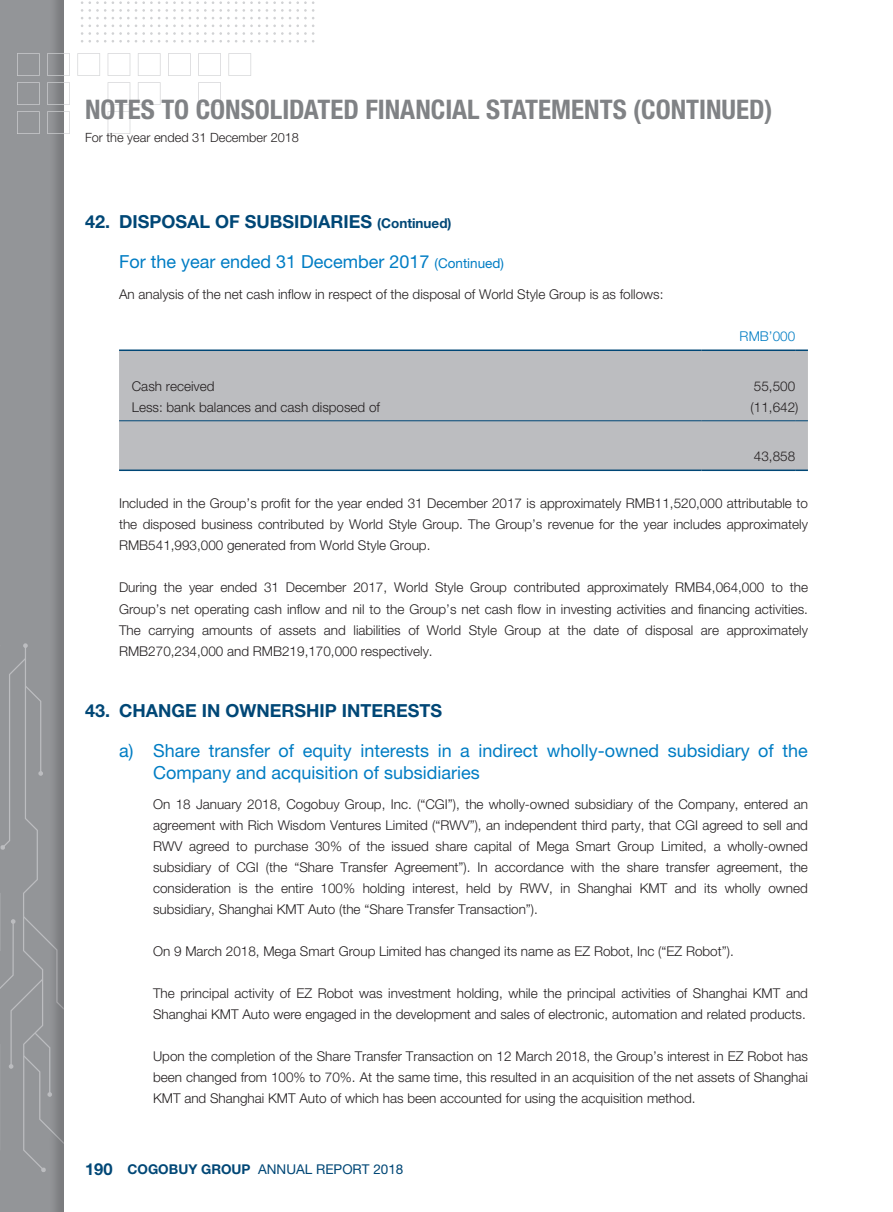
<style>
.page{position:relative;width:893px;height:1212px;background:#fff}
.page>*{position:absolute;margin:0;border:0;box-sizing:border-box;transform-origin:0 0}
.t1{font:700 condensed 27px "Helvetica Neue LT Std";color:#808285}
.t2{font:18px/21px "Helvetica Neue LT Std";color:#007dc4}
.t3{font:700 18px "Helvetica Neue LT Std";color:#004776}
.t4{font:300 13.5px/21px "Helvetica Neue LT Std";color:#231f20;text-align:justify}
.t5{font:13.5px "Helvetica Neue LT Std";color:#004776}
.t6{font:300 13.5px "Helvetica Neue LT Std";color:#007dc4}
.t7{font:300 12.75px "Helvetica Neue LT Std";color:#231f20}
.s1{font-size:13.5px}
.s2{font-weight:700;font-size:16.5px}
.s3{font-weight:700}
</style>
<div class="page">
<div style="left:0;top:0;width:77px;height:1212px;background:#231f20;opacity:.2"></div>
<svg style="left:108px;top:111px;width:22px;height:23px"></svg>
<svg style="left:47px;top:111px;width:23px;height:23px"></svg>
<svg style="left:17px;top:111px;width:23px;height:23px"></svg>
<svg style="left:198px;top:82px;width:23px;height:23px"></svg>
<svg style="left:138px;top:82px;width:23px;height:23px"></svg>
<svg style="left:108px;top:82px;width:22px;height:23px"></svg>
<svg style="left:47px;top:82px;width:23px;height:23px"></svg>
<svg style="left:17px;top:82px;width:23px;height:23px"></svg>
<svg style="left:228px;top:53px;width:23px;height:23px"></svg>
<svg style="left:198px;top:53px;width:23px;height:23px"></svg>
<svg style="left:168px;top:53px;width:23px;height:23px"></svg>
<svg style="left:138px;top:53px;width:23px;height:23px"></svg>
<svg style="left:108px;top:53px;width:22px;height:23px"></svg>
<svg style="left:77px;top:53px;width:23px;height:23px"></svg>
<svg style="left:47px;top:53px;width:23px;height:23px"></svg>
<svg style="left:17px;top:53px;width:23px;height:23px"></svg>
<svg style="left:243px;top:25px;width:71px;height:18px"></svg>
<svg style="left:112px;top:25px;width:125px;height:18px"></svg>
<svg style="left:81px;top:25px;width:25px;height:18px"></svg>
<svg style="left:243px;top:1px;width:71px;height:18px"></svg>
<svg style="left:112px;top:1px;width:125px;height:18px"></svg>
<svg style="left:81px;top:1px;width:25px;height:18px"></svg>
<div style="left:119px;top:351px;width:689px;height:118px;background:#bcbdc0"></div>
<hr style="left:119px;top:420px;width:583px;height:1px;background:#004776">
<hr style="left:702px;top:420px;width:93px;height:1px;background:#004776">
<svg style="left:795px;top:420px;width:13px;height:1px"></svg>
<hr style="left:119px;top:469px;width:583px;height:2px;background:#004776">
<hr style="left:702px;top:469px;width:93px;height:2px;background:#004776">
<svg style="left:795px;top:469px;width:13px;height:2px"></svg>
<hr style="left:119px;top:349px;width:583px;height:2px;background:#004776">
<hr style="left:702px;top:349px;width:93px;height:2px;background:#004776">
<svg style="left:795px;top:349px;width:13px;height:2px"></svg>
<h1 class="t1" style="left:85px;top:93px;width:689px">NOTES TO CONSOLIDATED FINANCIAL STATEMENTS (CONTINUED)</h1>
<p class="t7" style="left:85px;top:129px;width:216px">For the year ended 31 December 2018</p>
<h2 class="t3" style="left:85px;top:210px;width:368px">42. DISPOSAL OF SUBSIDIARIES <span class="s1">(Continued)</span></h2>
<h2 class="t2" style="left:119px;top:251px;width:386px">For the year ended 31 December 2017 <span class="s1">(Continued)</span></h2>
<p class="t4" style="left:119px;top:283px;width:546px">An analysis of the net cash inflow in respect of the disposal of World Style Group is as follows:</p>
<p class="t6" style="left:740px;top:328px;width:57px">RMB’000</p>
<p class="t4" style="left:132px;top:375px;width:84px">Cash received</p>
<p class="t4" style="left:754px;top:375px;width:43px">55,500</p>
<p class="t4" style="left:132px;top:396px;width:250px">Less: bank balances and cash disposed of</p>
<p class="t4" style="left:751px;top:396px;width:49px">(11,642)</p>
<p class="t4" style="left:754px;top:445px;width:43px">43,858</p>
<p class="t4" style="left:119px;top:493px;width:690px">Included in the Group’s profit for the year ended 31 December 2017 is approximately RMB11,520,000 attributable to the disposed business contributed by World Style Group. The Group’s revenue for the year includes approximately RMB541,993,000 generated from World Style Group.</p>
<p class="t4" style="left:119px;top:577px;width:690px">During the year ended 31 December 2017, World Style Group contributed approximately RMB4,064,000 to the Group’s net operating cash inflow and nil to the Group’s net cash flow in investing activities and financing activities.<br>The carrying amounts of assets and liabilities of World Style Group at the date of disposal are approximately RMB270,234,000 and RMB219,170,000 respectively.</p>
<h2 class="t3" style="left:85px;top:699px;width:359px">43. CHANGE IN OWNERSHIP INTERESTS</h2>
<h2 class="t2" style="left:153px;top:740px;width:656px;text-indent:-34px">a) Share transfer of equity interests in a indirect wholly-owned subsidiary of the<br>Company and acquisition of subsidiaries</h2>
<p class="t4" style="left:153px;top:794px;width:656px">On 18 January 2018, Cogobuy Group, Inc. (“CGI”), the wholly-owned subsidiary of the Company, entered an agreement with Rich Wisdom Ventures Limited (“RWV”), an independent third party, that CGI agreed to sell and RWV agreed to purchase 30% of the issued share capital of Mega Smart Group Limited, a wholly-owned subsidiary of CGI (the “Share Transfer Agreement”). In accordance with the share transfer agreement, the consideration is the entire 100% holding interest, held by RWV, in Shanghai KMT and its wholly owned subsidiary, Shanghai KMT Auto (the “Share Transfer Transaction”).</p>
<p class="t4" style="left:153px;top:941px;width:582px">On 9 March 2018, Mega Smart Group Limited has changed its name as EZ Robot, Inc (“EZ Robot”).</p>
<p class="t4" style="left:153px;top:983px;width:656px">The principal activity of EZ Robot was investment holding, while the principal activities of Shanghai KMT and<br>Shanghai KMT Auto were engaged in the development and sales of electronic, automation and related products.</p>
<p class="t4" style="left:153px;top:1046px;width:656px">Upon the completion of the Share Transfer Transaction on 12 March 2018, the Group’s interest in EZ Robot has been changed from 100% to 70%. At the same time, this resulted in an acquisition of the net assets of Shanghai KMT and Shanghai KMT Auto of which has been accounted for using the acquisition method.</p>
<p class="t5" style="left:85px;top:1161px;width:320px"><span class="s2">190</span> <span class="s3">COGOBUY GROUP</span> ANNUAL REPORT 2018</p>
</div>
